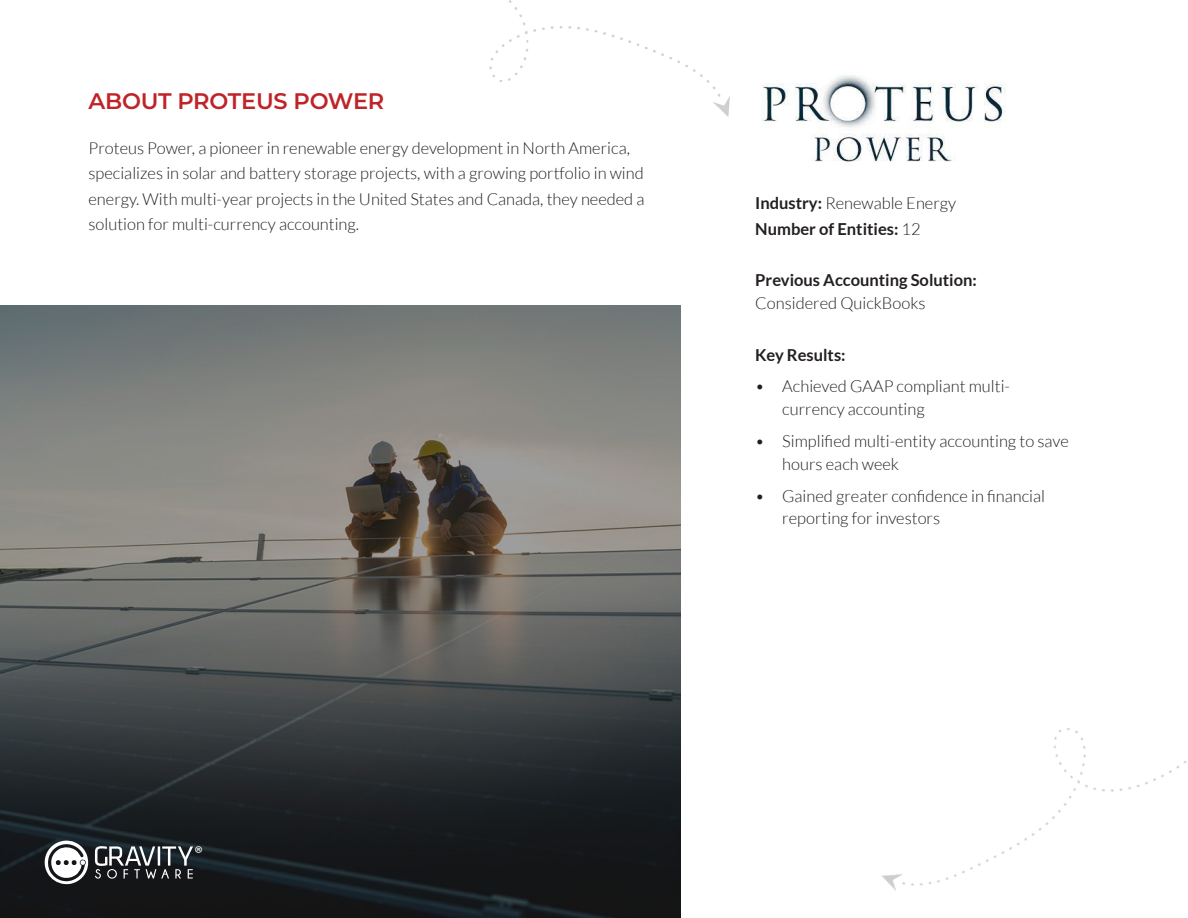
<style>
.page{position:relative;width:1188px;height:918px;background:#fff}
.page>*{position:absolute;margin:0;border:0;box-sizing:border-box;transform-origin:0 0}
.t1{font:600 22.5px "Montserrat";letter-spacing:-.01em;color:#be2428}
.t2{font:20.1px "Myriad Pro";color:#fff}
.t3{font:300 16.5px/25.5px "Lato";color:#231f20}
.t4{font:700 16.5px/22.8px "Lato";color:#231f20}
.s1{font-weight:700}
.s2{font-weight:300}
</style>
<div class="page">
<img style="left:489px;top:0;width:241px;height:117px">
<img style="left:761px;top:75px;width:245px;height:87px">
<img style="left:882px;top:728px;width:305px;height:163px">
<img style="left:0;top:306px;width:680px;height:612px">
<svg style="left:95px;top:846px;width:98px;height:33px"></svg>
<svg style="left:43px;top:840px;width:46px;height:45px"></svg>
<p class="t1" style="left:89px;top:86px;width:297px">ABOUT PROTEUS POWER</p>
<p class="t3" style="left:89px;top:135px;width:557px">Proteus Power, a pioneer in renewable energy development in North America, specializes in solar and battery storage projects, with a growing portfolio in wind energy. With multi-year projects in the United States and Canada, they needed a solution for multi-currency accounting.</p>
<p class="t3" style="left:755px;top:190px;width:202px"><span class="s1">Industry:</span> Renewable Energy</p>
<p class="t4" style="left:755px;top:217px;width:167px">Number of Entities: <span class="s2">12</span></p>
<p class="t4" style="left:755px;top:269px;width:223px">Previous Accounting Solution:<br><span class="s2">Considered QuickBooks</span></p>
<p class="t4" style="left:755px;top:343px;width:92px">Key Results:</p>
<p class="t3" style="left:782px;top:375px;width:229px;line-height:22.8px;text-indent:-27px">• Achieved GAAP compliant multi&shy;currency accounting</p>
<p class="t3" style="left:782px;top:430px;width:288px;line-height:22.8px;text-indent:-27px">• Simplified multi-entity accounting to save hours each week</p>
<p class="t3" style="left:782px;top:484px;width:264px;line-height:22.8px;text-indent:-27px">• Gained greater confidence in financial reporting for investors</p>
<p class="t2" style="left:194px;top:841px;width:10px">®</p>
</div>
